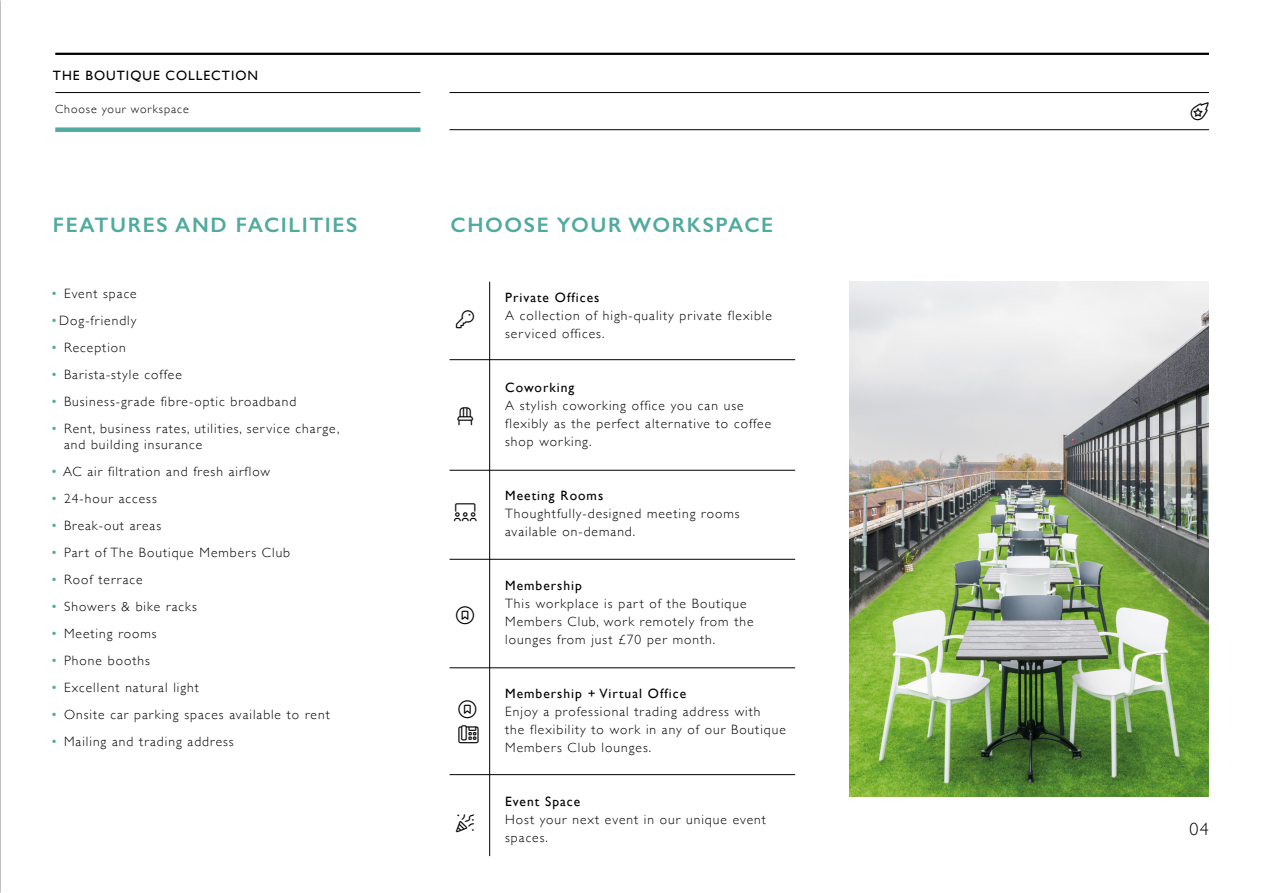
<style>
.page{position:relative;width:1263px;height:893px;background:#fff}
.page>*{position:absolute;margin:0;border:0;box-sizing:border-box;transform-origin:0 0}
.t1{font:600 21px "Gill Sans";letter-spacing:.075em;color:#51aa9f}
.t2{font:300 18px "Gill Sans";color:#000}
.t3{font:300 13.5px/18px "Gill Sans";letter-spacing:.075em;color:#000}
.t4{font:13.5px "Gill Sans";letter-spacing:.075em;color:#000}
.t5{font:300 12px "Gill Sans";letter-spacing:.075em;color:#000}
.s1{color:#50ab9f}
</style>
<div class="page">
<img style="left:849px;top:282px;width:360px;height:514px">
<hr style="left:55px;top:92px;width:365px;height:1px;background:#000">
<div style="left:55px;top:127px;width:365px;height:5px;background:#51aa9f"></div>
<hr style="left:55px;top:53px;width:1154px;height:2px;background:#000">
<hr style="left:449px;top:92px;width:760px;height:1px;background:#000">
<hr style="left:449px;top:129px;width:760px;height:1px;background:#000">
<hr style="left:489px;top:282px;width:1px;height:574px;background:#000">
<hr style="left:449px;top:470px;width:346px;height:1px;background:#000">
<hr style="left:449px;top:359px;width:346px;height:1px;background:#000">
<hr style="left:449px;top:559px;width:346px;height:1px;background:#000">
<hr style="left:449px;top:667px;width:346px;height:1px;background:#000">
<hr style="left:449px;top:774px;width:346px;height:1px;background:#000">
<p class="t4" style="left:53px;top:68px;width:207px">THE BOUTIQUE COLLECTION</p>
<p class="t5" style="left:55px;top:100px;width:135px">Choose your workspace</p>
<h1 class="t1" style="left:53px;top:212px;width:306px">FEATURES AND FACILITIES</h1>
<p class="t3" style="left:51px;top:284px;width:88px"><span class="s1">•</span> Event space</p>
<p class="t3" style="left:51px;top:311px;width:87px"><span class="s1">•</span>Dog-friendly</p>
<p class="t3" style="left:51px;top:338px;width:77px"><span class="s1">•</span> Reception</p>
<p class="t3" style="left:51px;top:365px;width:133px"><span class="s1">•</span> Barista-style coffee</p>
<p class="t3" style="left:51px;top:392px;width:247px"><span class="s1">•</span> Business-grade fibre-optic broadband</p>
<p class="t3" style="left:64px;top:420px;width:277px;line-height:16.5px;text-indent:-13px"><span class="s1">•</span> Rent, business rates, utilities, service charge, and building insurance</p>
<p class="t3" style="left:51px;top:462px;width:221px"><span class="s1">•</span> AC air filtration and fresh airflow</p>
<p class="t3" style="left:51px;top:489px;width:108px"><span class="s1">•</span> 24-hour access</p>
<p class="t3" style="left:51px;top:516px;width:112px"><span class="s1">•</span> Break-out areas</p>
<p class="t3" style="left:51px;top:543px;width:241px"><span class="s1">•</span> Part of The Boutique Members Club</p>
<p class="t3" style="left:51px;top:570px;width:93px"><span class="s1">•</span> Roof terrace</p>
<p class="t3" style="left:51px;top:597px;width:148px"><span class="s1">•</span> Showers &amp; bike racks</p>
<p class="t3" style="left:51px;top:624px;width:107px"><span class="s1">•</span> Meeting rooms</p>
<p class="t3" style="left:51px;top:651px;width:101px"><span class="s1">•</span> Phone booths</p>
<p class="t3" style="left:51px;top:678px;width:150px"><span class="s1">•</span> Excellent natural light</p>
<p class="t3" style="left:51px;top:705px;width:280px"><span class="s1">•</span> Onsite car parking spaces available to rent</p>
<p class="t3" style="left:51px;top:732px;width:184px"><span class="s1">•</span> Mailing and trading address</p>
<h1 class="t1" style="left:451px;top:212px;width:324px">CHOOSE YOUR WORKSPACE</h1>
<p class="t4" style="left:505px;top:290px;width:96px">Private Offices</p>
<p class="t3" style="left:505px;top:306px;width:268px">A collection of high-quality private flexible serviced offices.</p>
<p class="t4" style="left:505px;top:380px;width:71px">Coworking</p>
<p class="t3" style="left:505px;top:396px;width:268px">A stylish coworking office you can use flexibly as the perfect alternative to coffee shop working.</p>
<p class="t4" style="left:505px;top:488px;width:100px">Meeting Rooms</p>
<p class="t3" style="left:505px;top:504px;width:236px">Thoughtfully-designed meeting rooms available on-demand.</p>
<p class="t4" style="left:505px;top:578px;width:78px">Membership</p>
<p class="t3" style="left:505px;top:594px;width:250px">This workplace is part of the Boutique<br>Members Club, work remotely from the lounges from just £70 per month.</p>
<p class="t4" style="left:505px;top:686px;width:182px">Membership + Virtual Office</p>
<p class="t3" style="left:505px;top:702px;width:282px">Enjoy a professional trading address with<br>the flexibility to work in any of our Boutique<br>Members Club lounges.</p>
<p class="t4" style="left:505px;top:794px;width:77px">Event Space</p>
<p class="t3" style="left:505px;top:810px;width:262px">Host your next event in our unique event spaces.</p>
<h2 class="t2" style="left:1189px;top:815px;width:21px">04</h2>
</div>
